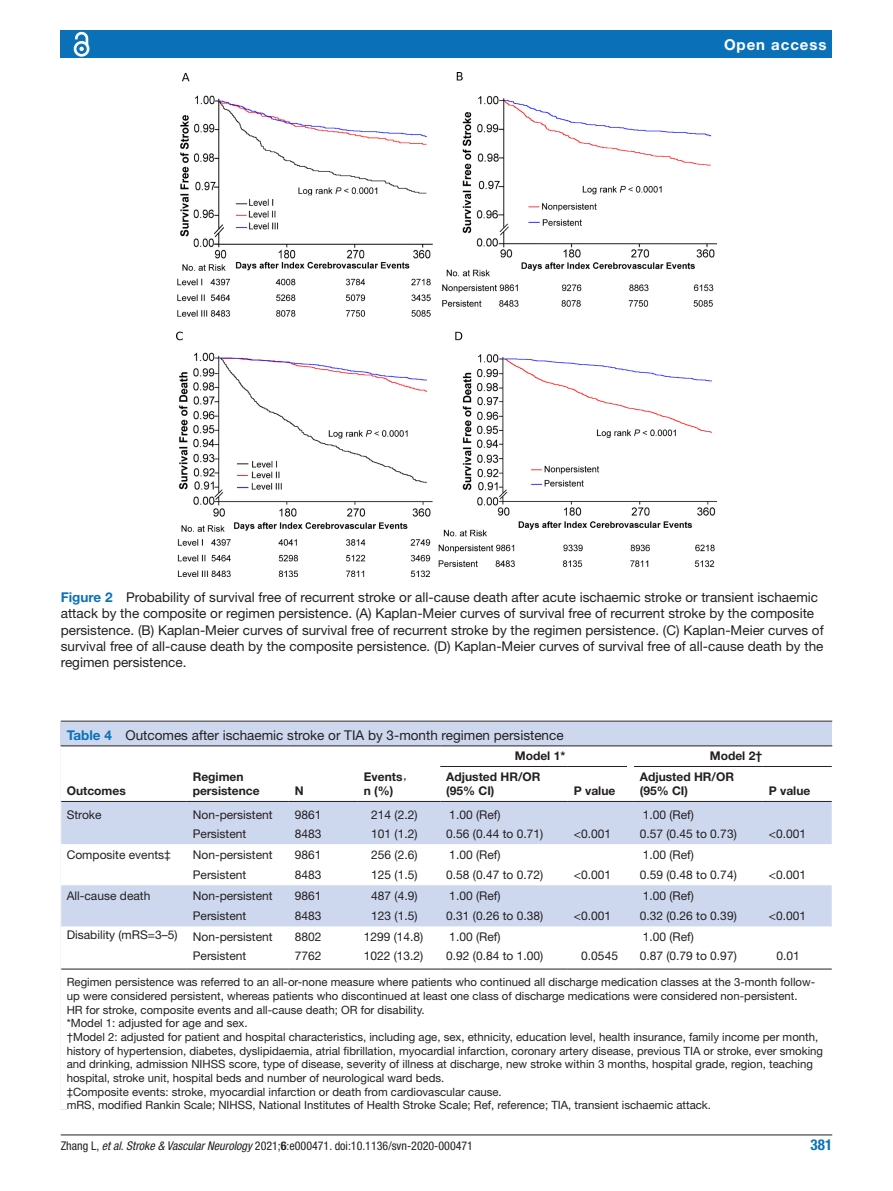
<style>
.page{position:relative;width:893px;height:1191px;background:#fff}
.page>*{position:absolute;margin:0;border:0;box-sizing:border-box;transform-origin:0 0}
.t1{font:700 15px "Helvetica Neue LT Std";letter-spacing:.065em;color:#fff}
.t2{font:700 condensed 15px "Helvetica Neue LT Std";color:#0a71b9}
.t3{font:13.5px/16.2px "Helvetica Neue LT Std";color:#231f20}
.t4{font:12px "Helvetica Neue LT Std";color:#231f20}
.t5{font:700 12px/14.4px "Helvetica Neue LT Std";color:#231f20}
.t6{font:condensed 12px "Helvetica Neue LT Std";color:#231f20}
.t7{font:11.4px/13.6px "Helvetica Neue LT Std";color:#231f20}
.s1{font-weight:700;color:#0a71b9}
.s2{font-family:"Sim Sun";font-weight:400}
.s3{font-style:italic}
.s4{font-weight:700}
</style>
<div class="page">
<hr style="left:61px;top:1134px;width:771px;height:1px;background:#231f20">
<div style="left:61px;top:31px;width:771px;height:27px;background:#0a71b9"></div>
<svg style="left:73px;top:31px;width:17px;height:26px"></svg>
<img style="left:176px;top:73px;width:540px;height:504px">
<div style="left:61px;top:721px;width:771px;height:388px;background:#cdd7ee"></div>
<hr style="left:61px;top:721px;width:771px;height:1px;background:#231f20">
<svg style="left:61px;top:746px;width:771px;height:363px;fill:#fff"></svg>
<hr style="left:61px;top:801px;width:126px;height:1px;background:#231f20">
<hr style="left:187px;top:801px;width:102px;height:1px;background:#231f20">
<hr style="left:289px;top:801px;width:69px;height:1px;background:#231f20">
<hr style="left:358px;top:801px;width:82px;height:1px;background:#231f20">
<hr style="left:61px;top:745px;width:126px;height:1px;background:#231f20">
<hr style="left:187px;top:745px;width:102px;height:1px;background:#231f20">
<hr style="left:289px;top:745px;width:69px;height:1px;background:#231f20">
<hr style="left:358px;top:745px;width:82px;height:1px;background:#231f20">
<hr style="left:440px;top:745px;width:128px;height:1px;background:#231f20">
<hr style="left:568px;top:745px;width:66px;height:1px;background:#231f20">
<hr style="left:634px;top:745px;width:129px;height:1px;background:#231f20">
<hr style="left:763px;top:745px;width:69px;height:1px;background:#231f20">
<hr style="left:440px;top:766px;width:128px;height:1px;background:#231f20">
<hr style="left:440px;top:801px;width:128px;height:1px;background:#231f20">
<hr style="left:568px;top:766px;width:66px;height:1px;background:#231f20">
<hr style="left:568px;top:801px;width:66px;height:1px;background:#231f20">
<hr style="left:634px;top:766px;width:129px;height:1px;background:#231f20">
<hr style="left:634px;top:801px;width:129px;height:1px;background:#231f20">
<hr style="left:763px;top:766px;width:69px;height:1px;background:#231f20">
<hr style="left:763px;top:801px;width:69px;height:1px;background:#231f20">
<hr style="left:61px;top:968px;width:126px;height:1px;background:#231f20">
<hr style="left:187px;top:968px;width:102px;height:1px;background:#231f20">
<hr style="left:289px;top:968px;width:69px;height:1px;background:#231f20">
<hr style="left:358px;top:968px;width:82px;height:1px;background:#231f20">
<hr style="left:440px;top:968px;width:128px;height:1px;background:#231f20">
<hr style="left:568px;top:968px;width:66px;height:1px;background:#231f20">
<hr style="left:634px;top:968px;width:129px;height:1px;background:#231f20">
<hr style="left:763px;top:968px;width:69px;height:1px;background:#231f20">
<svg style="left:60px;top:801px;width:1px;height:168px"></svg>
<hr style="left:67px;top:999px;width:765px;height:1px;background:#fff">
<hr style="left:67px;top:1012px;width:765px;height:2px;background:#fff">
<hr style="left:67px;top:1026px;width:765px;height:2px;background:#fff">
<hr style="left:67px;top:1081px;width:765px;height:1px;background:#fff">
<hr style="left:67px;top:1095px;width:765px;height:1px;background:#fff">
<hr style="left:67px;top:1108px;width:765px;height:2px;background:#fff">
<svg style="left:628px;top:764px;width:6px;height:4px"></svg>
<h1 class="t1" style="left:724px;top:35px;width:104px">Open access</h1>
<p class="t3" style="left:61px;top:589px;width:764px"><span class="s1">Figure 2</span> Probability of survival free of recurrent stroke or all-cause death after acute ischaemic stroke or transient ischaemic attack by the composite or regimen persistence. (A) Kaplan-Meier curves of survival free of recurrent stroke by the composite persistence. (B) Kaplan-Meier curves of survival free of recurrent stroke by the regimen persistence. (C) Kaplan-Meier curves of survival free of all-cause death by the composite persistence. (D) Kaplan-Meier curves of survival free of all-cause death by the regimen persistence.</p>
<p class="t3" style="left:67px;top:726px;width:498px"><span class="s1">Table 4</span> Outcomes after ischaemic stroke or TIA by 3-month regimen persistence</p>
<p class="t5" style="left:67px;top:783px;width:61px">Outcomes</p>
<p class="t5" style="left:193px;top:769px;width:68px">Regimen persistence</p>
<p class="t5" style="left:295px;top:783px;width:10px">N</p>
<p class="t5" style="left:364px;top:769px;width:52px">Events<span class="s2">，</span>n (%)</p>
<p class="t5" style="left:515px;top:748px;width:52px">Model 1*</p>
<p class="t5" style="left:710px;top:748px;width:54px">Model 2†</p>
<p class="t5" style="left:446px;top:769px;width:96px">Adjusted HR/OR (95% CI)</p>
<p class="t5" style="left:640px;top:769px;width:96px">Adjusted HR/OR (95% CI)</p>
<p class="t5" style="left:574px;top:783px;width:43px">P value</p>
<p class="t5" style="left:769px;top:783px;width:43px">P value</p>
<p class="t4" style="left:67px;top:807px;width:36px">Stroke</p>
<p class="t4" style="left:193px;top:807px;width:81px">Non-persistent</p>
<p class="t4" style="left:295px;top:807px;width:28px">9861</p>
<p class="t4" style="left:371px;top:807px;width:48px">214 (2.2)</p>
<p class="t4" style="left:449px;top:807px;width:53px">1.00 (Ref)</p>
<p class="t4" style="left:643px;top:807px;width:53px">1.00 (Ref)</p>
<p class="t4" style="left:193px;top:826px;width:55px">Persistent</p>
<p class="t4" style="left:295px;top:826px;width:28px">8483</p>
<p class="t4" style="left:371px;top:826px;width:48px">101 (1.2)</p>
<p class="t4" style="left:446px;top:826px;width:98px">0.56 (0.44 to 0.71)</p>
<p class="t4" style="left:574px;top:826px;width:39px">&lt;0.001</p>
<p class="t4" style="left:640px;top:826px;width:98px">0.57 (0.45 to 0.73)</p>
<p class="t4" style="left:769px;top:826px;width:39px">&lt;0.001</p>
<p class="t4" style="left:67px;top:847px;width:106px">Composite events‡</p>
<p class="t4" style="left:193px;top:847px;width:81px">Non-persistent</p>
<p class="t4" style="left:295px;top:847px;width:28px">9861</p>
<p class="t4" style="left:371px;top:847px;width:48px">256 (2.6)</p>
<p class="t4" style="left:449px;top:847px;width:53px">1.00 (Ref)</p>
<p class="t4" style="left:643px;top:847px;width:53px">1.00 (Ref)</p>
<p class="t4" style="left:193px;top:868px;width:55px">Persistent</p>
<p class="t4" style="left:295px;top:868px;width:28px">8483</p>
<p class="t4" style="left:371px;top:868px;width:48px">125 (1.5)</p>
<p class="t4" style="left:446px;top:868px;width:98px">0.58 (0.47 to 0.72)</p>
<p class="t4" style="left:574px;top:868px;width:39px">&lt;0.001</p>
<p class="t4" style="left:640px;top:868px;width:98px">0.59 (0.48 to 0.74)</p>
<p class="t4" style="left:769px;top:868px;width:39px">&lt;0.001</p>
<p class="t4" style="left:67px;top:888px;width:85px">All-cause death</p>
<p class="t4" style="left:193px;top:888px;width:81px">Non-persistent</p>
<p class="t4" style="left:295px;top:888px;width:28px">9861</p>
<p class="t4" style="left:371px;top:888px;width:48px">487 (4.9)</p>
<p class="t4" style="left:449px;top:888px;width:53px">1.00 (Ref)</p>
<p class="t4" style="left:643px;top:888px;width:53px">1.00 (Ref)</p>
<p class="t4" style="left:193px;top:909px;width:55px">Persistent</p>
<p class="t4" style="left:295px;top:909px;width:28px">8483</p>
<p class="t4" style="left:371px;top:909px;width:48px">123 (1.5)</p>
<p class="t4" style="left:446px;top:909px;width:98px">0.31 (0.26 to 0.38)</p>
<p class="t4" style="left:574px;top:909px;width:39px">&lt;0.001</p>
<p class="t4" style="left:640px;top:909px;width:98px">0.32 (0.26 to 0.39)</p>
<p class="t4" style="left:769px;top:909px;width:39px">&lt;0.001</p>
<p class="t4" style="left:67px;top:928px;width:112px">Disability (mRS=3–5)</p>
<p class="t4" style="left:193px;top:929px;width:81px">Non-persistent</p>
<p class="t4" style="left:295px;top:929px;width:28px">8802</p>
<p class="t4" style="left:364px;top:929px;width:61px">1299 (14.8)</p>
<p class="t4" style="left:449px;top:929px;width:53px">1.00 (Ref)</p>
<p class="t4" style="left:643px;top:929px;width:53px">1.00 (Ref)</p>
<p class="t4" style="left:193px;top:948px;width:55px">Persistent</p>
<p class="t4" style="left:295px;top:948px;width:28px">7762</p>
<p class="t4" style="left:364px;top:948px;width:61px">1022 (13.2)</p>
<p class="t4" style="left:446px;top:948px;width:98px">0.92 (0.84 to 1.00)</p>
<p class="t4" style="left:581px;top:948px;width:38px">0.0545</p>
<p class="t4" style="left:640px;top:948px;width:98px">0.87 (0.79 to 0.97)</p>
<p class="t4" style="left:776px;top:948px;width:25px">0.01</p>
<p class="t7" style="left:67px;top:975px;width:758px">Regimen persistence was referred to an all-or-none measure where patients who continued all discharge medication classes at the 3-month follow&shy;up were considered persistent, whereas patients who discontinued at least one class of discharge medications were considered non-persistent.<br>HR for stroke, composite events and all-cause death; OR for disability.<br>*Model 1: adjusted for age and sex.<br>†Model 2: adjusted for patient and hospital characteristics, including age, sex, ethnicity, education level, health insurance, family income per month, history of hypertension, diabetes, dyslipidaemia, atrial fibrillation, myocardial infarction, coronary artery disease, previous TIA or stroke, ever smoking and drinking, admission NIHSS score, type of disease, severity of illness at discharge, new stroke within 3 months, hospital grade, region, teaching hospital, stroke unit, hospital beds and number of neurological ward beds.<br>‡Composite events: stroke, myocardial infarction or death from cardiovascular cause.<br>mRS, modified Rankin Scale; NIHSS, National Institutes of Health Stroke Scale; Ref, reference; TIA, transient ischaemic attack.</p>
<p class="t6" style="left:61px;top:1138px;width:414px">Zhang L, <span class="s3">et al</span>. <span class="s3">Stroke &amp; Vascular Neurology</span> 2021;<span class="s4">6</span>:e000471. doi:10.1136/svn-2020-000471</p>
<h1 class="t2" style="left:811px;top:1135px;width:23px">381</h1>
</div>
